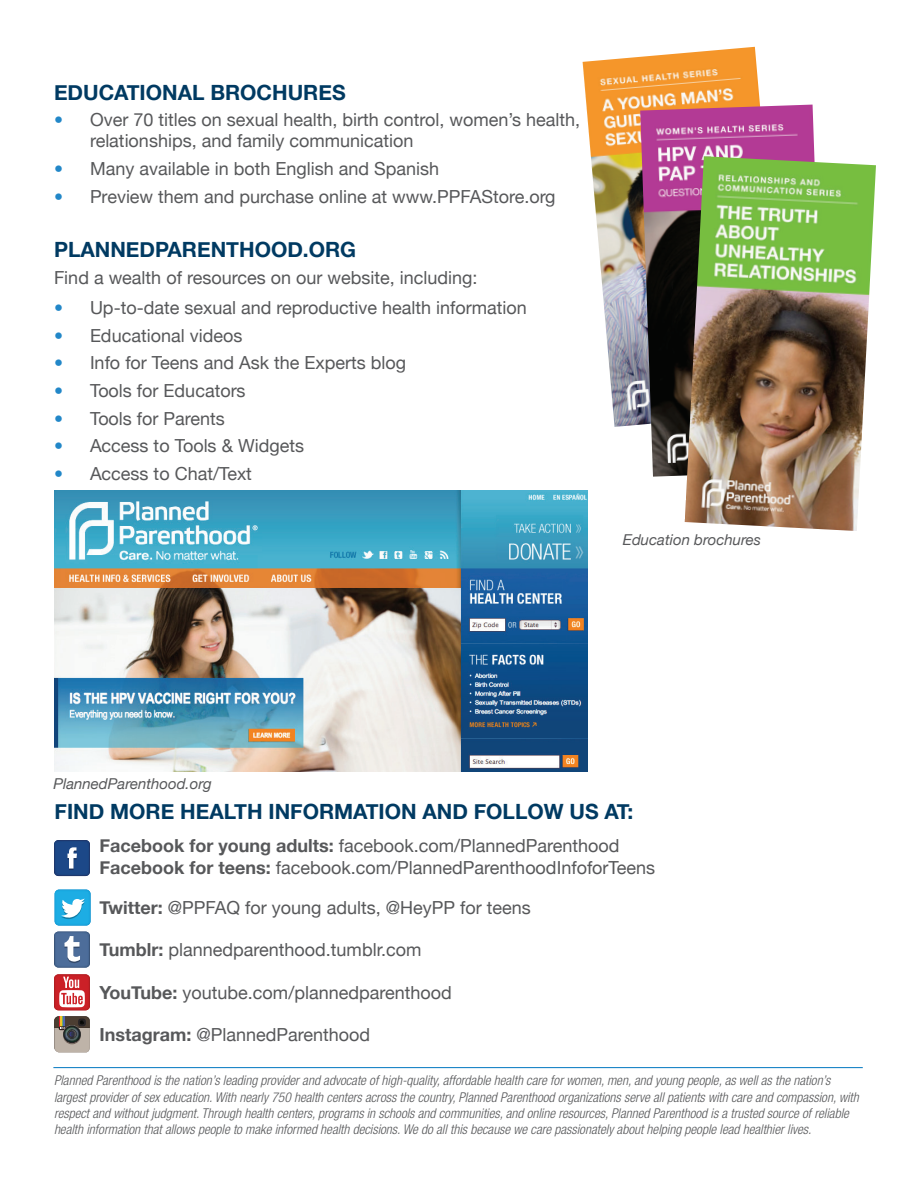
<style>
.page{position:relative;width:918px;height:1188px;background:#fff}
.page>*{position:absolute;margin:0;border:0;box-sizing:border-box;transform-origin:0 0}
.t1{font:700 21px "Helvetica Neue";color:#003a62}
.t2{font:18px/21.6px "Helvetica Neue";color:#57585a}
.t3{font:italic 15px "Helvetica Neue";color:#57585a}
.t4{font:italic 300 condensed 13.5px/16.2px "Helvetica Neue";color:#57585a}
.s1{color:#2287c8}
.s2{font-weight:700}
</style>
<div class="page">
<img style="left:583px;top:47px;width:177px;height:380px">
<img style="left:54px;top:490px;width:533px;height:282px">
<img style="left:55px;top:890px;width:36px;height:36px">
<svg style="left:61px;top:898px;width:24px;height:21px"></svg>
<img style="left:54px;top:840px;width:36px;height:36px">
<svg style="left:68px;top:847px;width:9px;height:22px"></svg>
<img style="left:54px;top:932px;width:36px;height:36px">
<img style="left:64px;top:962px;width:16px;height:1px">
<svg style="left:64px;top:936px;width:16px;height:26px"></svg>
<img style="left:54px;top:974px;width:36px;height:36px">
<svg style="left:59px;top:977px;width:26px;height:30px"></svg>
<hr style="left:53px;top:1067px;width:810px;height:1px;background:#0077c0">
<img style="left:640px;top:105px;width:175px;height:372px">
<img style="left:685px;top:156px;width:191px;height:375px">
<svg style="left:54px;top:1016px;width:36px;height:36px"></svg>
<p class="t1" style="left:54px;top:79px;width:293px">EDUCATIONAL BROCHURES</p>
<p class="t2" style="left:90px;top:108px;width:492px;text-indent:-36px"><span class="s1">•</span> Over 70 titles on sexual health, birth control, women’s health, relationships, and family communication</p>
<p class="t2" style="left:54px;top:158px;width:387px"><span class="s1">•</span> Many available in both English and Spanish</p>
<p class="t2" style="left:54px;top:185px;width:503px"><span class="s1">•</span> Preview them and purchase online at www.PPFAStore.org</p>
<p class="t1" style="left:54px;top:237px;width:304px">PLANNEDPARENTHOOD.ORG</p>
<p class="t2" style="left:54px;top:266px;width:425px">Find a wealth of resources on our website, including:</p>
<p class="t2" style="left:54px;top:297px;width:474px"><span class="s1">•</span> Up-to-date sexual and reproductive health information</p>
<p class="t2" style="left:54px;top:324px;width:190px"><span class="s1">•</span> Educational videos</p>
<p class="t2" style="left:54px;top:352px;width:354px"><span class="s1">•</span> Info for Teens and Ask the Experts blog</p>
<p class="t2" style="left:54px;top:380px;width:193px"><span class="s1">•</span> Tools for Educators</p>
<p class="t2" style="left:54px;top:407px;width:172px"><span class="s1">•</span> Tools for Parents</p>
<p class="t2" style="left:54px;top:435px;width:252px"><span class="s1">•</span> Access to Tools &amp; Widgets</p>
<p class="t2" style="left:54px;top:462px;width:199px"><span class="s1">•</span> Access to Chat/Text</p>
<p class="t3" style="left:623px;top:530px;width:140px">Education brochures</p>
<p class="t3" style="left:53px;top:775px;width:160px">PlannedParenthood.org</p>
<p class="t1" style="left:55px;top:798px;width:580px">FI ND MORE HEALTH INFORMATION AND FOLLOW US AT:</p>
<p class="t2" style="left:100px;top:835px;width:557px"><span class="s2">FACEBOOK FOR YOUNG ADULTS:</span> facebook.com/PlannedParenthood<br><span class="s2">FACEBOOK FOR TEENS:</span> facebook.com/PlannedParenthoodInfoforTeens</p>
<p class="t2" style="left:100px;top:896px;width:433px"><span class="s2">TWITTER:</span> @PPFAQ for young adults, @HeyPP for teens</p>
<p class="t2" style="left:100px;top:939px;width:323px"><span class="s2">TUMBLR:</span> plannedparenthood.tumblr.com</p>
<p class="t2" style="left:100px;top:981px;width:354px"><span class="s2">YOUTUBE:</span> youtube.com/plannedparenthood</p>
<p class="t2" style="left:100px;top:1024px;width:272px"><span class="s2">INSTAGRAM:</span> @PlannedParenthood</p>
<p class="t4" style="left:54px;top:1072px;width:806px">Planned Parenthood is the nation’s leading provider and advocate of high-quality, affordable health care for women, men, and young people, as well as the nation’s largest provider of sex education. With nearly 750 health centers across the country, Planned Parenthood organizations serve all patients with care and compassion, with respect and without judgment. Through health centers, programs in schools and communities, and online resources, Planned Parenthood is a trusted source of reliable health information that allows people to make informed health decisions. We do all this because we care passionately about helping people lead healthier lives.</p>
</div>
